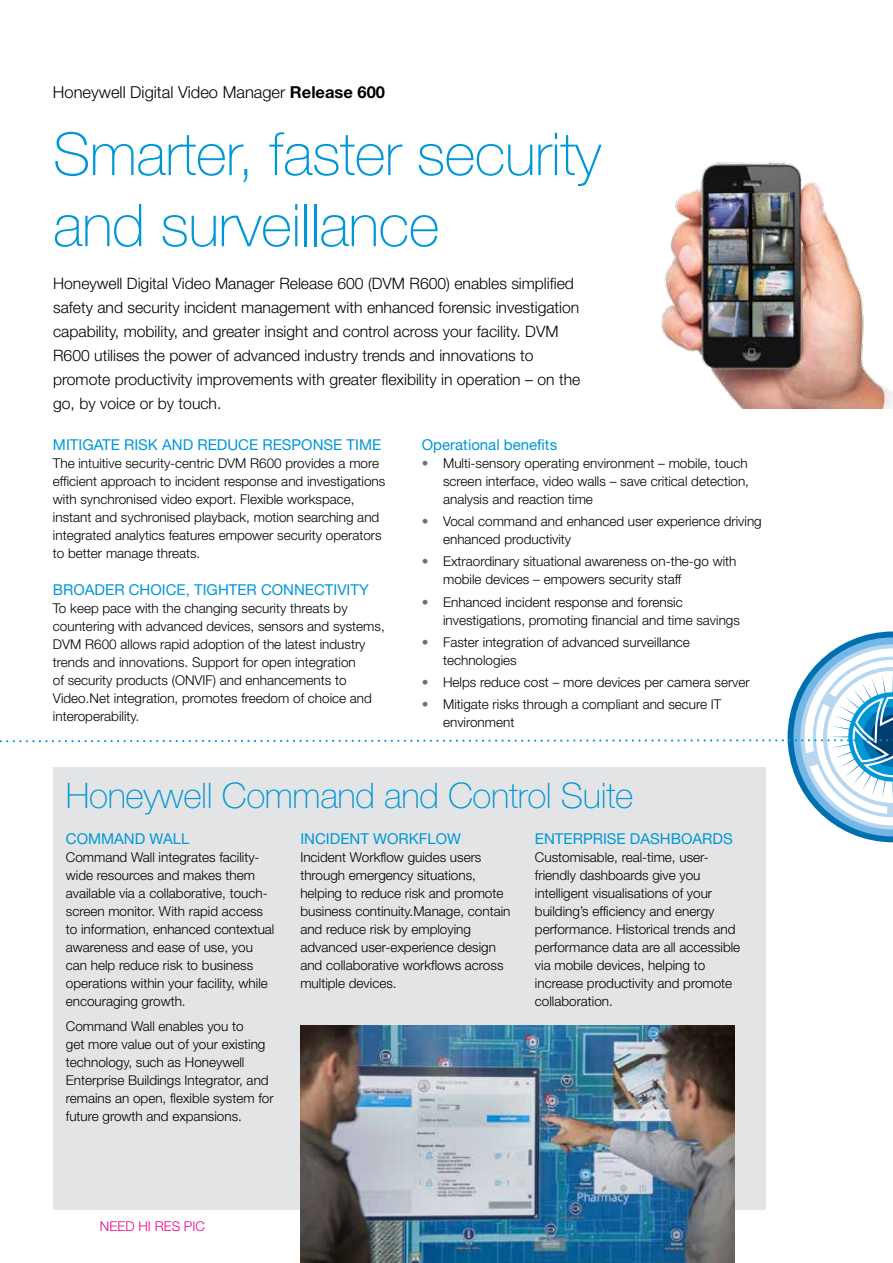
<style>
.page{position:relative;width:893px;height:1263px;background:#fff}
.page>*{position:absolute;margin:0;border:0;box-sizing:border-box;transform-origin:0 0}
.t1{font:100 59.25px/71.1px "Helvetica Neue";letter-spacing:-.01em;color:#0097d7}
.t2{font:100 35.25px "Helvetica Neue";letter-spacing:-.01em;color:#0097d7}
.t3{font:300 16.5px "Helvetica Neue";color:#000}
.t4{font:300 15.75px/24px "Helvetica Neue";color:#000}
.t5{font:15px "Helvetica Neue";color:#0097d7}
.t6{font:300 13.5px/18px "Helvetica Neue";color:#000}
.t7{font:300 13.5px "Helvetica Neue";color:#ec008c}
.s1{font-weight:700}
.s2{color:#68737a}
</style>
<div class="page">
<div style="left:53px;top:767px;width:712px;height:443px;background:#e3e4e5"></div>
<svg style="left:0;top:631px;width:893px;height:211px"></svg>
<img style="left:661px;top:161px;width:232px;height:248px">
<img style="left:300px;top:1025px;width:434px;height:238px">
<p class="t3" style="left:53px;top:82px;width:334px">Honeywell Digital Video Manager <span class="s1">Release 600</span></p>
<h1 class="t1" style="left:53px;top:119px;width:550px">Smarter, faster security and surveillance</h1>
<p class="t4" style="left:53px;top:271px;width:529px">Honeywell Digital Video Manager Release 600 (DVM R600) enables simplified safety and security incident management with enhanced forensic investigation capability, mobility, and greater insight and control across your facility. DVM R600 utilises the power of advanced industry trends and innovations to promote productivity improvements with greater flexibility in operation – on the go, by voice or by touch.</p>
<p class="t5" style="left:53px;top:435px;width:330px">MITIGATE RISK AND REDUCE RESPONSE TI ME</p>
<p class="t6" style="left:53px;top:454px;width:334px">The intuitive security-centric DVM R600 provides a more efficient approach to incident response and investigations with synchronised video export. Flexible workspace, instant and sychronised playback, motion searching and integrated analytics features empower security operators to better manage threats.</p>
<p class="t5" style="left:53px;top:581px;width:317px">BROADER CHOICE, TIGHTER CONNECTIVITY</p>
<p class="t6" style="left:53px;top:599px;width:333px">To keep pace with the changing security threats by countering with advanced devices, sensors and systems, DVM R600 allows rapid adoption of the latest industry trends and innovations. Support for open integration<br>of security products (ONVIF) and enhancements to Video.Net integration, promotes freedom of choice and interoperability.</p>
<p class="t5" style="left:422px;top:435px;width:137px">OPERATIONAL BENEFITS</p>
<p class="t6" style="left:443px;top:454px;width:307px;text-align:justify;text-indent:-21px"><span class="s2">•</span> Multi-sensory operating environment – mobile, touch screen interface, video walls – save critical detection, analysis and reaction time</p>
<p class="t6" style="left:443px;top:512px;width:320px;text-indent:-21px"><span class="s2">•</span> Vocal command and enhanced user experience driving enhanced productivity</p>
<p class="t6" style="left:443px;top:552px;width:295px;text-indent:-21px"><span class="s2">•</span> Extraordinary situational awareness on-the-go with mobile devices – empowers security staff</p>
<p class="t6" style="left:443px;top:592px;width:298px;text-indent:-21px"><span class="s2">•</span> Enhanced incident response and forensic investigations, promoting financial and time savings</p>
<p class="t6" style="left:443px;top:633px;width:248px;text-indent:-21px"><span class="s2">•</span> Faster integration of advanced surveillance technologies</p>
<p class="t6" style="left:422px;top:673px;width:329px"><span class="s2">•</span> Helps reduce cost – more devices per camera server</p>
<p class="t6" style="left:443px;top:695px;width:280px;text-indent:-21px"><span class="s2">•</span> Mitigate risks through a compliant and secure IT environment</p>
<h2 class="t2" style="left:66px;top:776px;width:569px">Honeywell Command and Control Suite</h2>
<p class="t5" style="left:66px;top:830px;width:125px">COMMAND WALL</p>
<p class="t6" style="left:66px;top:848px;width:210px">Command Wall integrates facility&shy;wide resources and makes them available via a collaborative, touch&shy;screen monitor. With rapid access to information, enhanced contextual awareness and ease of use, you can help reduce risk to business operations within your facility, while encouraging growth.</p>
<p class="t6" style="left:66px;top:1016px;width:209px">Command Wall enables you to<br>get more value out of your existing technology, such as Honeywell Enterprise Buildings Integrator, and remains an open, flexible system for future growth and expansions.</p>
<p class="t5" style="left:300px;top:830px;width:162px">INCI DENT WORKFLOW</p>
<p class="t6" style="left:300px;top:848px;width:212px">Incident Workflow guides users through emergency situations, helping to reduce risk and promote business continuity.Manage, contain and reduce risk by employing advanced user-experience design and collaborative workflows across multiple devices.</p>
<p class="t5" style="left:535px;top:830px;width:199px">ENTERPRISE DASHBOARDS</p>
<p class="t6" style="left:535px;top:848px;width:207px">Customisable, real-time, user&shy;friendly dashboards give you intelligent visualisations of your building’s efficiency and energy performance. Historical trends and performance data are all accessible via mobile devices, helping to increase productivity and promote collaboration.</p>
<p class="t7" style="left:100px;top:1218px;width:107px">NEED HI RES PIC</p>
</div>
